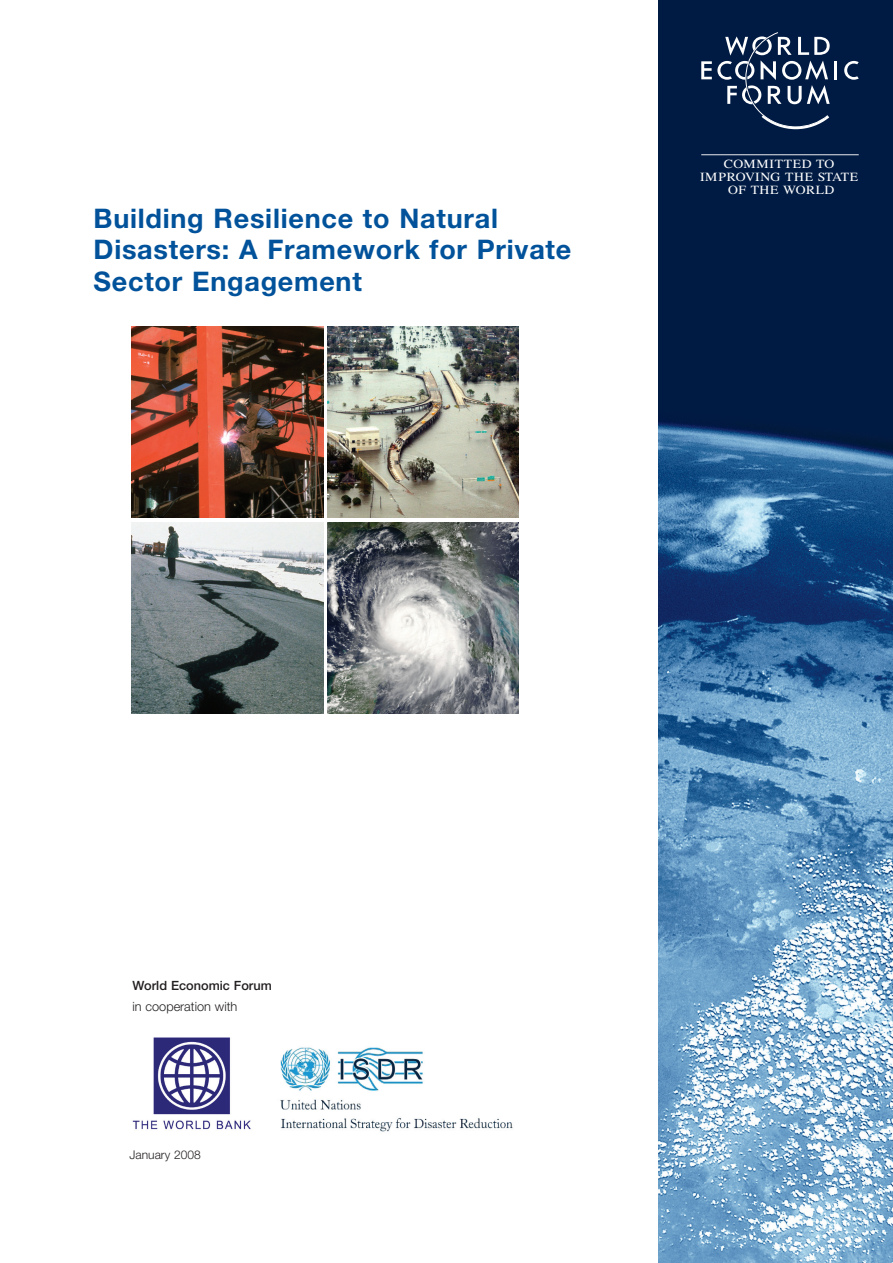
<style>
.page{position:relative;width:893px;height:1263px;background:#fff}
.page>*{position:absolute;margin:0;border:0;box-sizing:border-box;transform-origin:0 0}
.t1{font:700 27px/31.5px "Helvetica Neue";letter-spacing:.03em;color:#01529a}
.t2{font:500 12.75px "Helvetica Neue";color:#231f20}
.t3{font:300 12.75px "Helvetica Neue";color:#231f20}
.t4{font:12.45px/13.2px "Times";letter-spacing:.035em;color:#fff;text-align:center;scale:1.1 1}
.t5{font:300 12px "Helvetica Neue";color:#231f20}
</style>
<div class="page">
<img style="left:132px;top:522px;width:191px;height:191px">
<img style="left:132px;top:326px;width:191px;height:192px">
<img style="left:327px;top:522px;width:191px;height:191px">
<img style="left:327px;top:326px;width:191px;height:192px">
<img style="left:658px;top:0;width:234px;height:1263px">
<hr style="left:701px;top:155px;width:157px;height:1px;background:#fff">
<svg style="left:701px;top:61px;width:10px;height:18px"></svg>
<hr style="left:834px;top:61px;width:3px;height:18px;background:#fff">
<svg style="left:844px;top:61px;width:14px;height:19px"></svg>
<svg style="left:717px;top:32px;width:112px;height:97px;background:#324868"></svg>
<img style="left:132px;top:1037px;width:119px;height:93px">
<img style="left:280px;top:1047px;width:233px;height:85px">
<p class="t1" style="left:94px;top:205px;width:479px">Building Resilience to Natural<br>Disasters: A Framework for Private<br>Sector Engagement</p>
<p class="t4" style="left:700px;top:158px;width:145px">COMMITTED TO<br>IMPROVING THE STATE<br>OF THE WORLD</p>
<p class="t2" style="left:132px;top:981px;width:141px">World Economic Forum</p>
<p class="t3" style="left:132px;top:1002px;width:106px">in cooperation with</p>
<p class="t5" style="left:130px;top:1151px;width:73px">January 2008</p>
</div>
